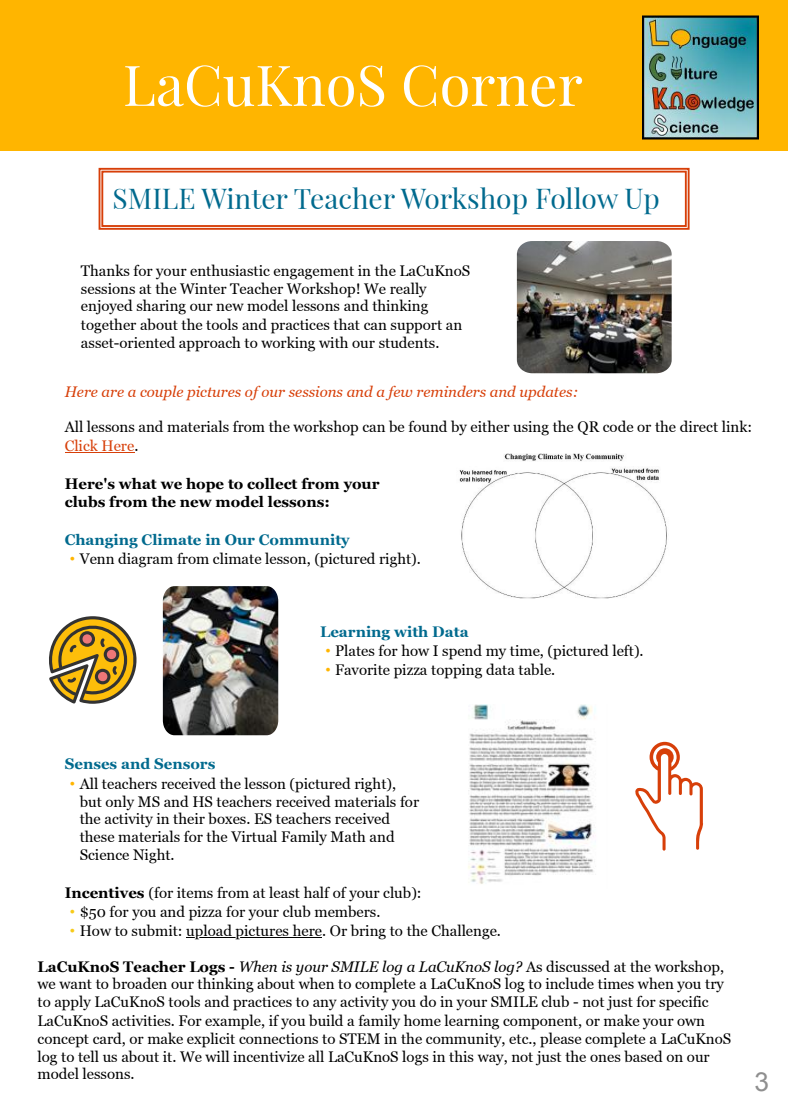
<style>
.page{position:relative;width:788px;height:1114px;background:#fff}
.page>*{position:absolute;margin:0;border:0;box-sizing:border-box;transform-origin:0 0}
.t1{font:56.25px "Playfair Display";color:#fff}
.t2{font:28.12px "Playfair Display";color:#006a8e}
.t3{font:26.25px "Arial";color:#8f8f8f}
.t4{font:15px/18px "Georgia";color:#000}
.t5{font:italic 15px "Georgia";color:#d73f09}
.t6{font:700 15px/18.8px "Georgia";color:#000}
.t7{font:700 15px "Georgia";color:#006a8e}
.s1{color:#d73f09}
.s2{font-family:"Arial";color:#ffb500}
.s3{font-weight:700}
.s4{font-family:"Arial";color:#f7ca18}
.s5{font-style:italic}
</style>
<div class="page">
<div style="left:0;top:0;width:787px;height:151px;background:#ffb500"></div>
<img style="left:642px;top:15px;width:116px;height:125px">
<div style="left:99px;top:168px;width:590px;height:62px;border:2px solid #d73f09"></div>
<div style="left:101px;top:171px;width:585px;height:56px;border:2px solid #d73f09"></div>
<hr style="left:65px;top:452px;width:69px;height:1px;background:#d73f09">
<img style="left:517px;top:241px;width:154px;height:132px">
<img style="left:459px;top:453px;width:208px;height:146px">
<img style="left:163px;top:586px;width:115px;height:149px">
<img style="left:468px;top:704px;width:128px;height:180px">
<hr style="left:186px;top:937px;width:136px;height:1px;background:#000">
<svg style="left:49px;top:616px;width:88px;height:88px"></svg>
<svg style="left:635px;top:742px;width:68px;height:108px"></svg>
<h1 class="t1" style="left:123px;top:50px;width:461px">LaCuKnoS Corner</h1>
<h2 class="t2" style="left:113px;top:181px;width:548px">SMILE Winter Teacher Workshop Follow Up</h2>
<p class="t4" style="left:81px;top:262px;width:391px">Thanks for your enthusiastic engagement in the LaCuKnoS sessions at the Winter Teacher Workshop! We really enjoyed sharing our new model lessons and thinking together about the tools and practices that can support an asset-oriented approach to working with our students.</p>
<p class="t5" style="left:65px;top:382px;width:515px">Here are a couple pictures of our sessions and a few reminders and updates:</p>
<p class="t4" style="left:65px;top:418px;width:688px;line-height:18.8px">All lessons and materials from the workshop can be found by either using the QR code or the direct link:<br><span class="s1">Click Here</span>.</p>
<p class="t6" style="left:65px;top:474px;width:316px">Here's what we hope to collect from your clubs from the new model lessons:</p>
<p class="t7" style="left:65px;top:530px;width:286px">Changing Climate in Our Community</p>
<p class="t4" style="left:70px;top:550px;width:352px"><span class="s2">•</span> Venn diagram from climate lesson, (pictured right).</p>
<p class="t7" style="left:320px;top:622px;width:150px">Learning with Data</p>
<p class="t4" style="left:325px;top:643px;width:320px"><span class="s2">•</span> Plates for how I spend my time, (pictured left).</p>
<p class="t4" style="left:325px;top:661px;width:231px"><span class="s2">•</span> Favorite pizza topping data table.</p>
<p class="t7" style="left:65px;top:754px;width:152px">Senses and Sensors</p>
<p class="t4" style="left:80px;top:775px;width:341px;text-indent:-10px"><span class="s2">•</span> All teachers received the lesson (pictured right), but only MS and HS teachers received materials for the activity in their boxes. ES teachers received these materials for the Virtual Family Math and Science Night.</p>
<p class="t4" style="left:65px;top:884px;width:358px"><span class="s3">Incentives</span> (for items from at least half of your club):</p>
<p class="t4" style="left:70px;top:903px;width:312px"><span class="s4">•</span> $50 for you and pizza for your club members.</p>
<p class="t4" style="left:70px;top:922px;width:432px"><span class="s4">•</span> How to submit: upload pictures here. Or bring to the Challenge.</p>
<p class="t4" style="left:38px;top:958px;width:695px"><span class="s3">LaCuKnoS Teacher Logs -</span> <span class="s5">When is your SMILE log a LaCuKnoS log?</span> As discussed at the workshop, we want to broaden our thinking about when to complete a LaCuKnoS log to include times when you try to apply LaCuKnoS tools and practices to any activity you do in your SMILE club - not just for specific LaCuKnoS activities. For example, if you build a family home learning component, or make your own concept card, or make explicit connections to STEM in the community, etc., please complete a LaCuKnoS log to tell us about it. We will incentivize all LaCuKnoS logs in this way, not just the ones based on our model lessons.</p>
<h3 class="t3" style="left:754px;top:1067px;width:16px">3</h3>
</div>
